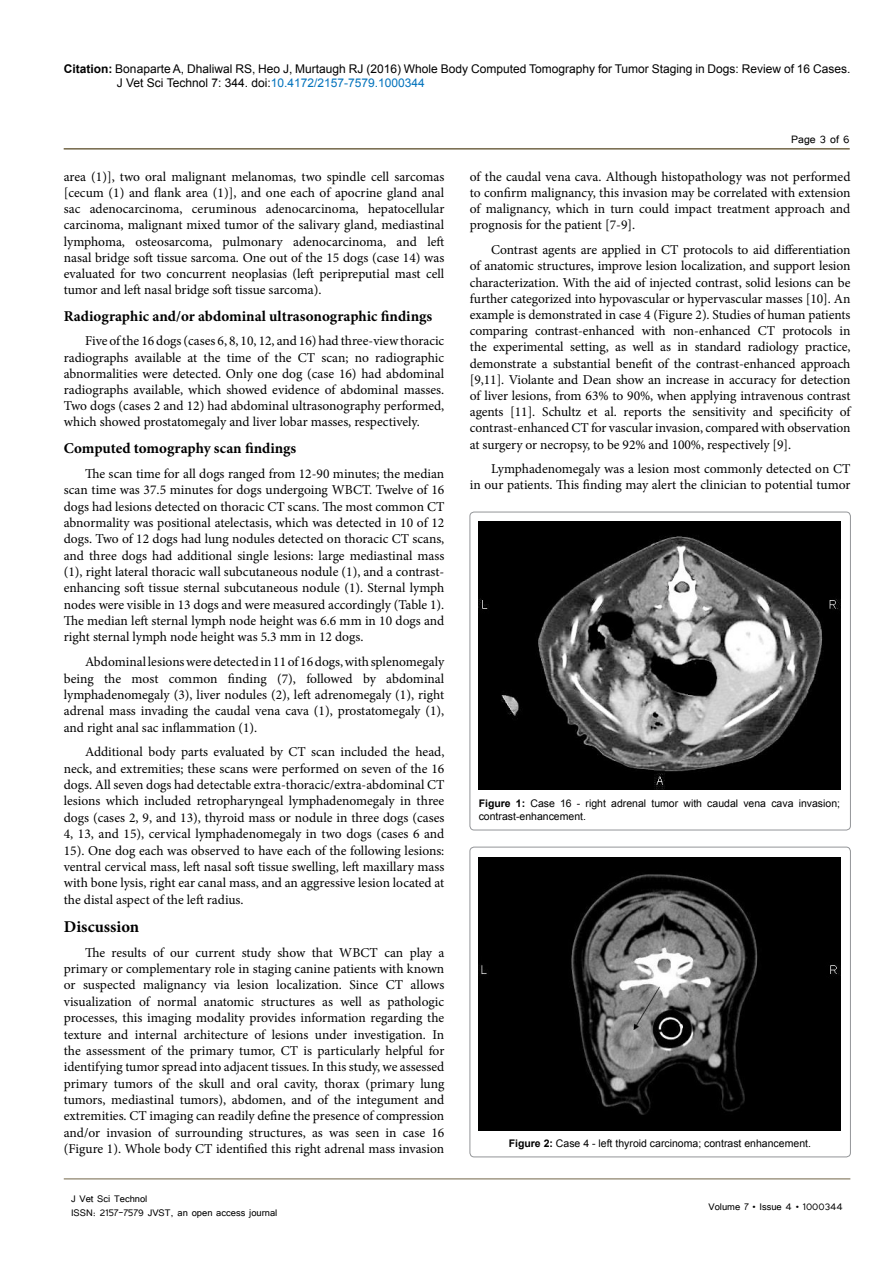
<style>
.page{position:relative;width:893px;height:1263px;background:#fff}
.page>*{position:absolute;margin:0;border:0;box-sizing:border-box;transform-origin:0 0}
.t1{font:700 16.5px "Minion Pro";color:#000}
.t2{font:700 15px "Minion Pro";color:#000}
.t3{font:13.5px/16.4px "Minion Pro";color:#000;text-align:justify}
.t4{font:13.5px "Tunga";color:#000}
.t5{font:12px/14.4px "Arial";color:#000}
.t6{font:12px/14.4px "Tunga";color:#000}
.t7{font:10.5px/12.6px "Arial";color:#000}
.s1{font-weight:700}
.s2{color:#0072bc}
</style>
<div class="page">
<hr style="left:64px;top:148px;width:786px;height:2px;background:#726547">
<hr style="left:64px;top:1179px;width:786px;height:1px;background:#726547">
<div style="left:470px;top:512px;width:380px;height:318px;border:1px solid #939598;border-radius:4px"></div>
<img style="left:478px;top:522px;width:363px;height:268px">
<div style="left:470px;top:847px;width:380px;height:310px;border:1px solid #939598;border-radius:4px"></div>
<img style="left:478px;top:857px;width:363px;height:273px">
<p class="t5" style="left:117px;top:61px;width:735px;text-indent:-53px"><span class="s1">Citation:</span> Bonaparte A, Dhaliwal RS, Heo J, Murtaugh RJ (2016) Whole Body Computed Tomography for Tumor Staging in Dogs: Review of 16 Cases.<br>J Vet Sci Technol 7: 344. doi:<span class="s2">10.4172/2157-7579.1000344</span></p>
<p class="t3" style="left:64px;top:168px;width:382px">area (1)], two oral malignant melanomas, two spindle cell sarcomas [cecum (1) and flank area (1)], and one each of apocrine gland anal sac adenocarcinoma, ceruminous adenocarcinoma, hepatocellular carcinoma, malignant mixed tumor of the salivary gland, mediastinal lymphoma, osteosarcoma, pulmonary adenocarcinoma, and left nasal bridge soft tissue sarcoma. One out of the 15 dogs (case 14) was evaluated for two concurrent neoplasias (left peripreputial mast cell tumor and left nasal bridge soft tissue sarcoma).</p>
<p class="t2" style="left:64px;top:305px;width:370px">Radiographic and/or abdominal ultrasonographic findings</p>
<p class="t3" style="left:64px;top:333px;width:382px;text-indent:21px">Five of the 16 dogs (cases 6, 8, 10, 12, and 16) had three-view thoracic radiographs available at the time of the CT scan; no radiographic abnormalities were detected. Only one dog (case 16) had abdominal radiographs available, which showed evidence of abdominal masses.<br>Two dogs (cases 2 and 12) had abdominal ultrasonography performed, which showed prostatomegaly and liver lobar masses, respectively.</p>
<p class="t2" style="left:64px;top:438px;width:234px">Computed tomography scan findings</p>
<p class="t3" style="left:64px;top:465px;width:382px;text-indent:21px">The scan time for all dogs ranged from 12-90 minutes; the median scan time was 37.5 minutes for dogs undergoing WBCT. Twelve of 16 dogs had lesions detected on thoracic CT scans. The most common CT abnormality was positional atelectasis, which was detected in 10 of 12 dogs. Two of 12 dogs had lung nodules detected on thoracic CT scans, and three dogs had additional single lesions: large mediastinal mass (1), right lateral thoracic wall subcutaneous nodule (1), and a contrast&shy;enhancing soft tissue sternal subcutaneous nodule (1). Sternal lymph nodes were visible in 13 dogs and were measured accordingly (Table 1).<br>The median left sternal lymph node height was 6.6 mm in 10 dogs and right sternal lymph node height was 5.3 mm in 12 dogs.</p>
<p class="t3" style="left:64px;top:654px;width:382px;text-indent:21px">Abdominal lesions were detected in 11 of 16 dogs, with splenomegaly being the most common finding (7), followed by abdominal lymphadenomegaly (3), liver nodules (2), left adrenomegaly (1), right adrenal mass invading the caudal vena cava (1), prostatomegaly (1), and right anal sac inflammation (1).</p>
<p class="t3" style="left:64px;top:744px;width:382px;text-indent:21px">Additional body parts evaluated by CT scan included the head, neck, and extremities; these scans were performed on seven of the 16 dogs. All seven dogs had detectable extra-thoracic/extra-abdominal CT lesions which included retropharyngeal lymphadenomegaly in three dogs (cases 2, 9, and 13), thyroid mass or nodule in three dogs (cases 4, 13, and 15), cervical lymphadenomegaly in two dogs (cases 6 and 15). One dog each was observed to have each of the following lesions: ventral cervical mass, left nasal soft tissue swelling, left maxillary mass with bone lysis, right ear canal mass, and an aggressive lesion located at the distal aspect of the left radius.</p>
<p class="t1" style="left:64px;top:915px;width:77px">Discussion</p>
<p class="t3" style="left:64px;top:944px;width:382px;text-indent:21px">The results of our current study show that WBCT can play a primary or complementary role in staging canine patients with known or suspected malignancy via lesion localization. Since CT allows visualization of normal anatomic structures as well as pathologic processes, this imaging modality provides information regarding the texture and internal architecture of lesions under investigation. In the assessment of the primary tumor, CT is particularly helpful for identifying tumor spread into adjacent tissues. In this study, we assessed primary tumors of the skull and oral cavity, thorax (primary lung tumors, mediastinal tumors), abdomen, and of the integument and extremities. CT imaging can readily define the presence of compression and/or invasion of surrounding structures, as was seen in case 16 (Figure 1). Whole body CT identified this right adrenal mass invasion</p>
<p class="t6" style="left:71px;top:1190px;width:208px">J Vet Sci Technol<br>ISSN: 2157-7579 JVST, an open access journal</p>
<p class="t4" style="left:791px;top:131px;width:60px">Page 3 of 6</p>
<p class="t3" style="left:470px;top:168px;width:382px">of the caudal vena cava. Although histopathology was not performed to confirm malignancy, this invasion may be correlated with extension of malignancy, which in turn could impact treatment approach and prognosis for the patient [7-9].</p>
<p class="t3" style="left:470px;top:242px;width:382px;text-indent:21px">Contrast agents are applied in CT protocols to aid differentiation of anatomic structures, improve lesion localization, and support lesion characterization. With the aid of injected contrast, solid lesions can be further categorized into hypovascular or hypervascular masses [10]. An example is demonstrated in case 4 (Figure 2). Studies of human patients comparing contrast-enhanced with non-enhanced CT protocols in the experimental setting, as well as in standard radiology practice, demonstrate a substantial benefit of the contrast-enhanced approach [9,11]. Violante and Dean show an increase in accuracy for detection of liver lesions, from 63% to 90%, when applying intravenous contrast agents [11]. Schultz et al. reports the sensitivity and specificity of contrast-enhanced CT for vascular invasion, compared with observation at surgery or necropsy, to be 92% and 100%, respectively [9].</p>
<p class="t3" style="left:470px;top:461px;width:382px;text-align:right">Lymphadenomegaly was a lesion most commonly detected on CT<br>in our patients. This finding may alert the clinician to potential tumor</p>
<p class="t7" style="left:479px;top:797px;width:363px"><span class="s1">Figure 1:</span> Case 16 - right adrenal tumor with caudal vena cava invasion; contrast-enhancement.</p>
<p class="t7" style="left:509px;top:1137px;width:304px"><span class="s1">Figure 2:</span> Case 4 - left thyroid carcinoma; contrast enhancement.</p>
<p class="t6" style="left:708px;top:1199px;width:136px">Volume 7 • Issue 4 • 1000344</p>
</div>
